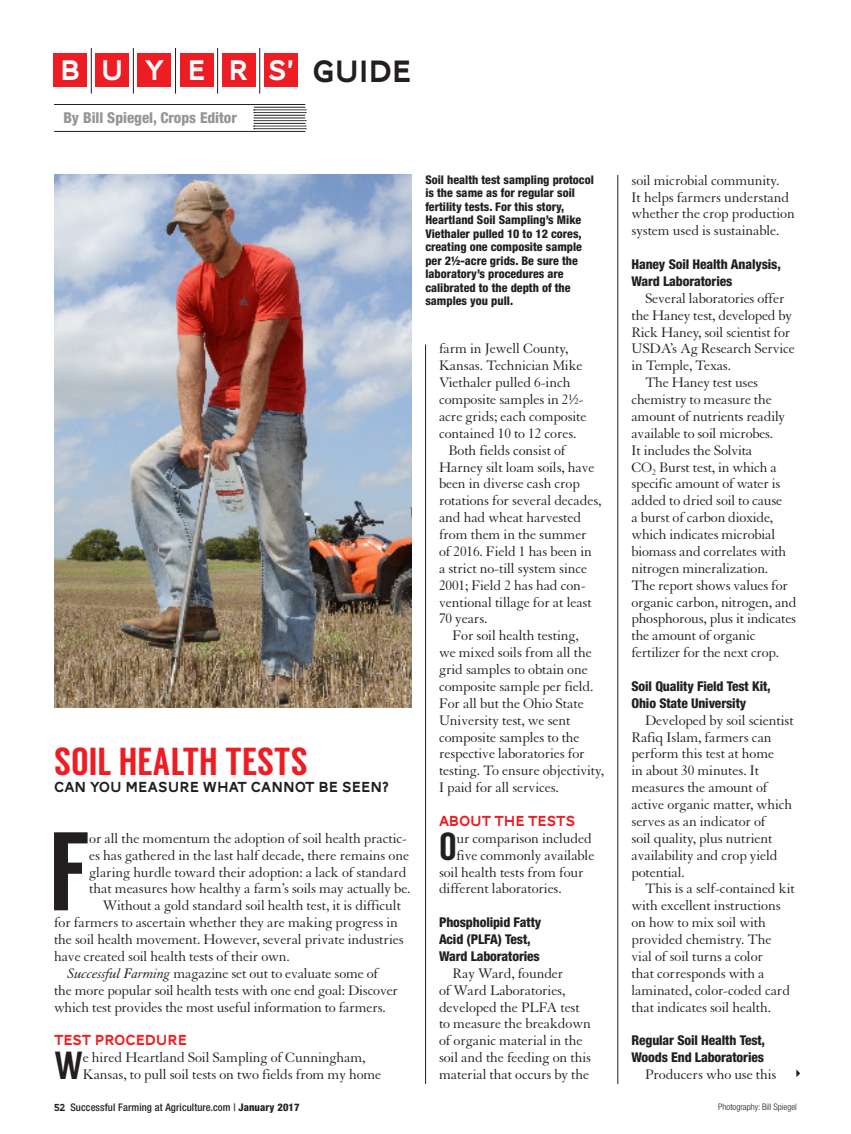
<style>
.page{position:relative;width:851px;height:1134px;background:#fff}
.page>*{position:absolute;margin:0;border:0;box-sizing:border-box;transform-origin:0 0}
._2015_SF_Body_Text_B{font:111.45px "Langdon";color:#231f20}
._2015_SF_Body_Text_s{font:39.15px "Langdon";color:#231f20}
.t1{font:39px "Langdon";color:#ee1d23}
.t2{font:31.8px "AW Conqueror Carved One";letter-spacing:-.005em;color:#231f20}
.t3{font:29.25px "AW Conqueror Carved One";color:#fff}
._2015_SF_Body_Text_w{font:15px/16.8px "Granjon LT Std";letter-spacing:-.01em;color:#231f20}
._2015_SF_Body_Text_s-2{font:15px/16.8px "Granjon LT Std";letter-spacing:-.01em;color:#231f20}
._2015_SF_Body_Text_B-2{font:15px/16.8px "Granjon LT Std";letter-spacing:-.01em;color:#231f20}
.t4{font:15px "AW Conqueror Carved One";color:#231f20}
._2015_SF_Subhead{font:15px "AW Conqueror Carved One";letter-spacing:-.01em;color:#ee1d23}
.t5{font:800 condensed 15px "Helvetica Neue LT Std";color:#939598}
.t6{font:800 condensed 13.5px/16.8px "Helvetica Neue LT Std";letter-spacing:-.01em;color:#231f20}
._2015_SF_Caption{font:800 condensed 12px/13.5px "Helvetica Neue LT Std";color:#231f20}
.t7{font:500 condensed 10.5px "Helvetica Neue LT Std";letter-spacing:.01em;color:#231f20}
._2015_SF_Photo_illus{font:300 condensed 9px "Helvetica Neue LT Std";color:#231f20}
.s1{font-style:italic}
.s2{font-family:"AW Conqueror Carved One";font-weight:400;font-stretch:normal}
.s3{font-weight:800}
</style>
<div class="page">
<hr style="left:425px;top:345px;width:1px;height:739px;background:#231f20">
<hr style="left:617px;top:175px;width:1px;height:909px;background:#231f20">
<img style="left:54px;top:175px;width:358px;height:533px">
<svg style="left:796px;top:1069px;width:4px;height:8px"></svg>
<hr style="left:54px;top:104px;width:251px;height:1px;background:#231f20">
<hr style="left:54px;top:131px;width:251px;height:1px;background:#231f20">
<hr style="left:254px;top:107px;width:51px;height:1px;background:#231f20">
<svg style="left:254px;top:110px;width:52px;height:3px"></svg>
<hr style="left:254px;top:115px;width:51px;height:1px;background:#231f20">
<hr style="left:254px;top:118px;width:51px;height:1px;background:#231f20">
<svg style="left:254px;top:120px;width:52px;height:9px"></svg>
<div style="left:53px;top:54px;width:34px;height:33px;background:#ee1d23"></div>
<div style="left:138px;top:54px;width:33px;height:33px;background:#ee1d23"></div>
<div style="left:222px;top:54px;width:33px;height:33px;background:#ee1d23"></div>
<div style="left:96px;top:54px;width:33px;height:33px;background:#ee1d23"></div>
<div style="left:180px;top:54px;width:33px;height:33px;background:#ee1d23"></div>
<div style="left:264px;top:54px;width:33px;height:33px;background:#ee1d23"></div>
<hr style="left:91px;top:48px;width:1px;height:46px;background:#231f20">
<hr style="left:175px;top:48px;width:1px;height:46px;background:#231f20">
<hr style="left:133px;top:48px;width:1px;height:46px;background:#231f20">
<hr style="left:259px;top:48px;width:1px;height:46px;background:#231f20">
<hr style="left:217px;top:48px;width:1px;height:46px;background:#231f20">
<p class="t3" style="left:60px;top:57px;width:21px">B</p>
<p class="t3" style="left:101px;top:57px;width:24px">U</p>
<p class="t3" style="left:145px;top:57px;width:20px">Y</p>
<p class="t3" style="left:187px;top:57px;width:20px">E</p>
<p class="t3" style="left:228px;top:57px;width:22px">R</p>
<p class="t3" style="left:267px;top:57px;width:28px">S’</p>
<p class="t2" style="left:312px;top:57px;width:101px">GUIDE</p>
<p class="t5" style="left:63px;top:109px;width:175px">By Bill Spiegel, Crops Editor</p>
<p class="t1" style="left:54px;top:738px;width:255px">SOIL HEALTH TESTS</p>
<p class="t4" style="left:54px;top:780px;width:336px">CAN YOU MEASURE WHAT CANNOT BE SEEN?</p>
<p class="_2015_SF_Body_Text_B" style="left:49px;top:807px;width:43px">F</p>
<p class="_2015_SF_Body_Text_B-2" style="left:89px;top:830px;width:323px">or all the momentum the adoption of soil health practic&shy;es has gathered in the last half decade, there remains one glaring hurdle toward their adoption: a lack of standard that measures how healthy a farm’s soils may actually be.</p>
<p class="_2015_SF_Body_Text_w" style="left:54px;top:898px;width:351px;text-indent:49px">Without a gold standard soil health test, it is difficult for farmers to ascertain whether they are making progress in the soil health movement. However, several private industries have created soil health tests of their own.</p>
<p class="_2015_SF_Body_Text_w" style="left:54px;top:965px;width:345px;text-indent:14px"><span class="s1">Successful Farming</span> magazine set out to evaluate some of the more popular soil health tests with one end goal: Discover which test provides the most useful information to farmers.</p>
<p class="_2015_SF_Subhead" style="left:54px;top:1034px;width:134px">TEST PROCEDURE</p>
<p class="_2015_SF_Body_Text_s" style="left:54px;top:1043px;width:31px">W</p>
<p class="_2015_SF_Body_Text_s-2" style="left:83px;top:1049px;width:300px">e hired Heartland Soil Sampling of Cunningham,<br>Kansas, to pull soil tests on two fields from my home</p>
<p class="t7" style="left:54px;top:1101px;width:247px"><span class="s2">52</span> Successful Farming at Agriculture.com | <span class="s3">January 2017</span></p>
<p class="_2015_SF_Caption" style="left:425px;top:172px;width:170px">Soil health test sampling protocol is the same as for regular soil fertility tests. For this story,<br>Heartland Soil Sampling’s Mike<br>Viethaler pulled 10 to 12 cores, creating one composite sample per 2½-acre grids. Be sure the laboratory’s procedures are calibrated to the depth of the samples you pull.</p>
<p class="_2015_SF_Body_Text_s-2" style="left:439px;top:341px;width:131px">farm in Jewell County,</p>
<p class="_2015_SF_Body_Text_s-2" style="left:439px;top:358px;width:145px">Kansas. Technician Mike</p>
<p class="_2015_SF_Body_Text_s-2" style="left:439px;top:374px;width:133px">Viethaler pulled 6-inch</p>
<p class="_2015_SF_Body_Text_s-2" style="left:439px;top:391px;width:146px">composite samples in 2½-</p>
<p class="_2015_SF_Body_Text_s-2" style="left:439px;top:408px;width:149px">acre grids; each composite</p>
<p class="_2015_SF_Body_Text_s-2" style="left:439px;top:425px;width:139px">contained 10 to 12 cores.</p>
<p class="_2015_SF_Body_Text_s-2" style="left:448px;top:442px;width:119px">Both fields consist of</p>
<p class="_2015_SF_Body_Text_s-2" style="left:439px;top:459px;width:157px">Harney silt loam soils, have</p>
<p class="_2015_SF_Body_Text_s-2" style="left:439px;top:476px;width:142px">been in diverse cash crop</p>
<p class="_2015_SF_Body_Text_s-2" style="left:439px;top:493px;width:164px">rotations for several decades,</p>
<p class="_2015_SF_Body_Text_s-2" style="left:439px;top:509px;width:144px">and had wheat harvested</p>
<p class="_2015_SF_Body_Text_s-2" style="left:439px;top:526px;width:149px">from them in the summer</p>
<p class="_2015_SF_Body_Text_s-2" style="left:439px;top:543px;width:154px">of 2016. Field 1 has been in</p>
<p class="_2015_SF_Body_Text_s-2" style="left:439px;top:560px;width:150px">a strict no-till system since</p>
<p class="_2015_SF_Body_Text_s-2" style="left:439px;top:577px;width:148px">2001; Field 2 has had con-</p>
<p class="_2015_SF_Body_Text_s-2" style="left:439px;top:594px;width:154px">ventional tillage for at least</p>
<p class="_2015_SF_Body_Text_s-2" style="left:439px;top:611px;width:50px">70 years.</p>
<p class="_2015_SF_Body_Text_w" style="left:439px;top:628px;width:167px;text-indent:14px">For soil health testing,<br>we mixed soils from all the grid samples to obtain one composite sample per field.<br>For all but the Ohio State<br>University test, we sent composite samples to the respective laboratories for testing. To ensure objectivity,<br>I paid for all services.</p>
<p class="_2015_SF_Subhead" style="left:439px;top:814px;width:138px">ABOUT THE TESTS</p>
<p class="_2015_SF_Body_Text_s" style="left:439px;top:823px;width:19px">O</p>
<p class="_2015_SF_Body_Text_s-2" style="left:456px;top:830px;width:137px">ur comparison included</p>
<p class="_2015_SF_Body_Text_s-2" style="left:456px;top:847px;width:140px">five commonly available</p>
<p class="_2015_SF_Body_Text_s-2" style="left:439px;top:864px;width:146px">soil health tests from four</p>
<p class="_2015_SF_Body_Text_s-2" style="left:439px;top:881px;width:124px">different laboratories.</p>
<p class="t6" style="left:439px;top:914px;width:104px">Phospholipid Fatty<br>Acid (PLFA) Test,<br>Ward Laboratories</p>
<p class="_2015_SF_Body_Text_w" style="left:439px;top:965px;width:154px;text-indent:14px">Ray Ward, founder<br>of Ward Laboratories, developed the PLFA test to measure the breakdown of organic material in the soil and the feeding on this material that occurs by the</p>
<p class="_2015_SF_Body_Text_w" style="left:631px;top:172px;width:165px">soil microbial community.<br>It helps farmers understand whether the crop production system used is sustainable.</p>
<p class="t6" style="left:631px;top:256px;width:151px">Haney Soil Health Analysis,<br>Ward Laboratories</p>
<p class="_2015_SF_Body_Text_w" style="left:631px;top:290px;width:165px;text-indent:14px">Several laboratories offer the Haney test, developed by<br>Rick Haney, soil scientist for<br>USDA’s Ag Research Service in Temple, Texas.</p>
<p class="_2015_SF_Body_Text_w" style="left:631px;top:374px;width:166px;text-indent:14px">The Haney test uses chemistry to measure the amount of nutrients readily available to soil microbes.<br>It includes the Solvita<br>CO<sub>2</sub> Burst test, in which a specific amount of water is added to dried soil to cause<br>a burst of carbon dioxide, which indicates microbial biomass and correlates with nitrogen mineralization.<br>The report shows values for organic carbon, nitrogen, and phosphorous, plus it indicates the amount of organic fertilizer for the next crop.</p>
<p class="t6" style="left:631px;top:678px;width:141px">Soil Quality Field Test Kit,<br>Ohio State University</p>
<p class="_2015_SF_Body_Text_w" style="left:631px;top:712px;width:164px;text-indent:14px">Developed by soil scientist<br>Rafiq Islam, farmers can perform this test at home<br>in about 30 minutes. It measures the amount of active organic matter, which serves as an indicator of<br>soil quality, plus nutrient availability and crop yield potential.</p>
<p class="_2015_SF_Body_Text_w" style="left:631px;top:881px;width:165px;text-indent:14px">This is a self-contained kit with excellent instructions on how to mix soil with provided chemistry. The vial of soil turns a color<br>that corresponds with a laminated, color-coded card that indicates soil health.</p>
<p class="t6" style="left:631px;top:1032px;width:135px">Regular Soil Health Test,<br>Woods End Laboratories</p>
<p class="_2015_SF_Body_Text_w" style="left:645px;top:1066px;width:133px">Producers who use this</p>
<p class="_2015_SF_Photo_illus" style="left:718px;top:1101px;width:80px">Photography: Bill Spiegel</p>
</div>
